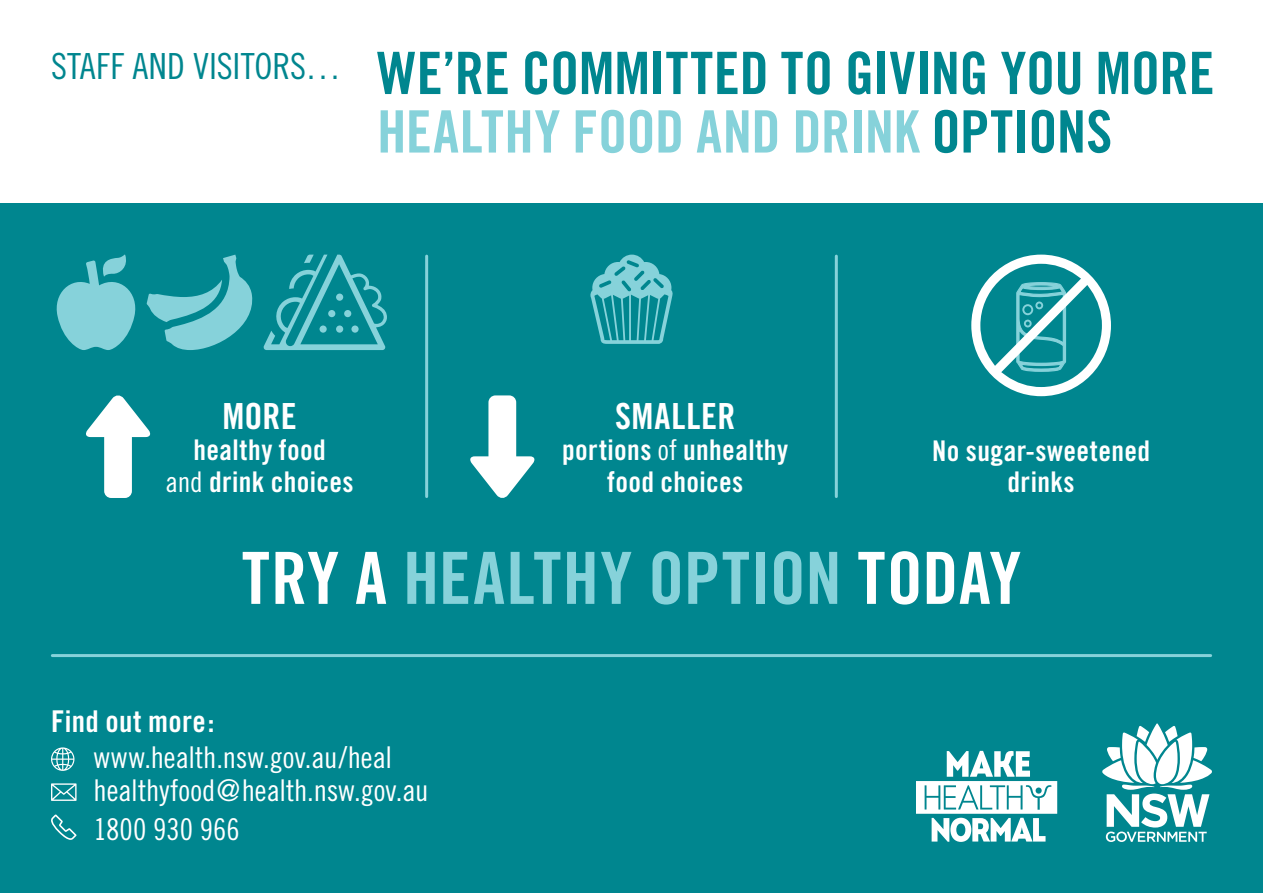
<style>
.page{position:relative;width:1263px;height:893px;background:#fff}
.page>*{position:absolute;margin:0;border:0;box-sizing:border-box;transform-origin:0 0}
.t1{font:72px "Trade Gothic Bold Cond Twenty";letter-spacing:.005em;color:#86d2da}
.t2{font:58.5px/58.5px "Trade Gothic Bold Cond Twenty";letter-spacing:-.005em;color:#00868f}
.t3{font:36px "Trade Gothic Cond Eighteen";color:#00868f}
.t4{font:36px "Trade Gothic Bold Cond Twenty";letter-spacing:.015em;color:#fff}
.t5{font:30px/33px "Trade Gothic Cond Eighteen";color:#fff}
.t6{font:30px "Trade Gothic Bold Cond Twenty";letter-spacing:.01em;color:#fff}
.t7{font:28.5px/31.5px "Trade Gothic Bold Cond Twenty";letter-spacing:.01em;color:#fff;text-align:center}
.s1{color:#86d2da}
.s2{font-family:"Trade Gothic Cond Eighteen"}
.s3{color:#fff}
</style>
<div class="page">
<div style="left:0;top:204px;width:1263px;height:689px;background:#00868f"></div>
<hr style="left:52px;top:654px;width:1159px;height:3px;background:#86d2da">
<hr style="left:835px;top:256px;width:3px;height:241px;background:#86d2da">
<hr style="left:425px;top:256px;width:3px;height:241px;background:#86d2da">
<svg style="left:590px;top:255px;width:83px;height:89px"></svg>
<svg style="left:470px;top:395px;width:65px;height:103px"></svg>
<svg style="left:86px;top:395px;width:65px;height:103px"></svg>
<svg style="left:56px;top:254px;width:80px;height:96px"></svg>
<svg style="left:147px;top:255px;width:106px;height:95px"></svg>
<svg style="left:263px;top:255px;width:124px;height:95px"></svg>
<svg style="left:971px;top:255px;width:140px;height:141px"></svg>
<svg style="left:51px;top:747px;width:23px;height:24px"></svg>
<svg style="left:51px;top:783px;width:26px;height:18px"></svg>
<svg style="left:51px;top:815px;width:26px;height:25px"></svg>
<svg style="left:1102px;top:723px;width:110px;height:119px"></svg>
<svg style="left:916px;top:750px;width:141px;height:92px"></svg>
<p class="t3" style="left:51px;top:45px;width:291px">STAFF AND VISITORS…</p>
<h2 class="t2" style="left:377px;top:43px;width:839px">WE’RE COMMITTED TO GIVING YOU MORE<br><span class="s1">HEALTHY FOOD AND DRINK</span> OPTIONS</h2>
<p class="t4" style="left:222px;top:394px;width:76px">MORE</p>
<p class="t7" style="left:166px;top:434px;width:190px">healthy food<br><span class="s2">and</span> drink choices</p>
<p class="t7" style="left:932px;top:435px;width:219px">No sugar-sweetened drinks</p>
<p class="t4" style="left:615px;top:394px;width:122px">SMALLER</p>
<p class="t7" style="left:562px;top:434px;width:227px">portions <span class="s2">of</span> unhealthy food choices</p>
<h1 class="t1" style="left:242px;top:534px;width:781px"><span class="s3">TRY A</span> HEALTHY OPTION <span class="s3">TODAY</span></h1>
<p class="t6" style="left:51px;top:703px;width:165px">Find out more:</p>
<p class="t5" style="left:94px;top:740px;width:336px">www.health.nsw.gov.au/heal healthyfood@health.nsw.gov.au</p>
<p class="t5" style="left:94px;top:812px;width:148px">1800 930 966</p>
</div>
